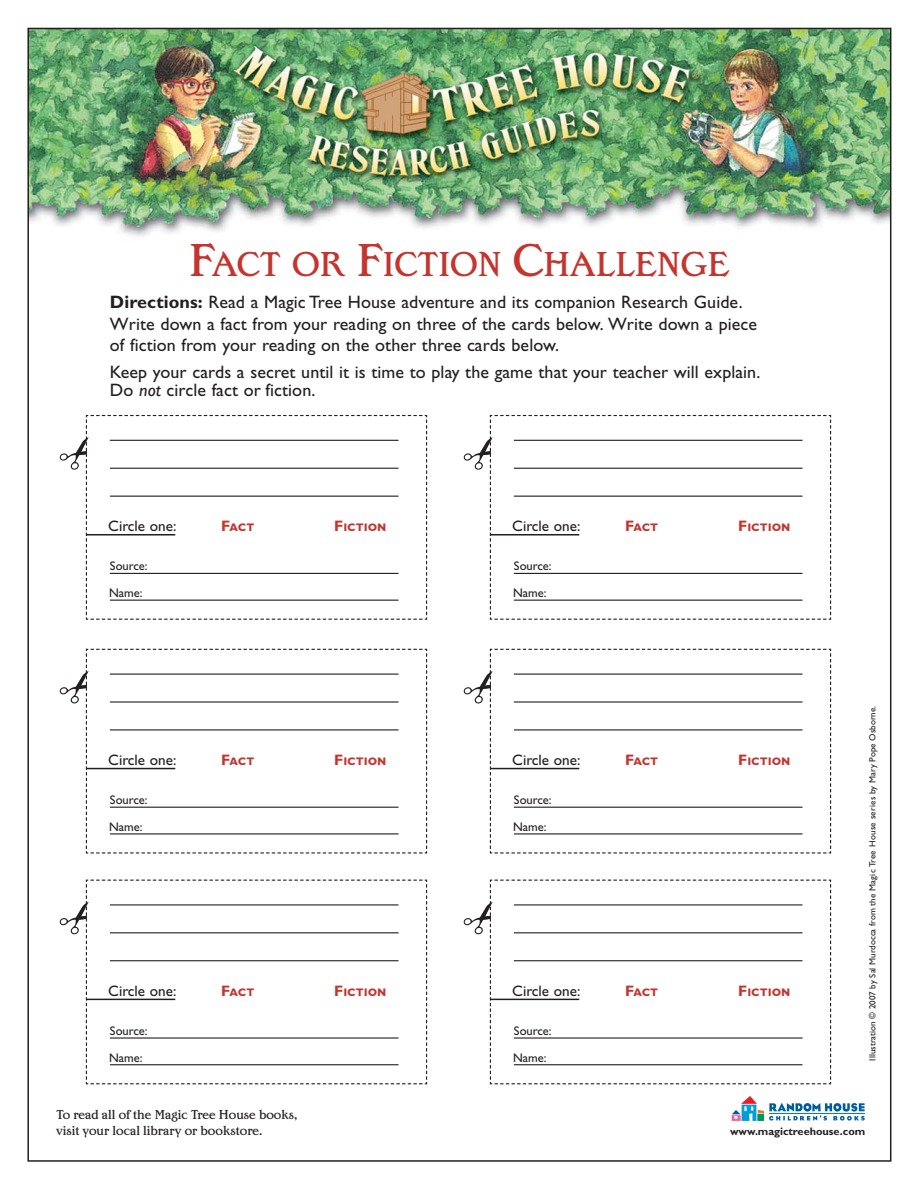
<style>
.page{position:relative;width:918px;height:1188px;background:#fff}
.page>*{position:absolute;margin:0;border:0;box-sizing:border-box;transform-origin:0 0}
.t1{font:36px "Edwardian Medium Plain";color:#c3352e}
.t2{font:18px/21.6px "Gill Sans";letter-spacing:.005em;color:#231f20}
.t3{font:15.15px "Gill Sans Bold SC";color:#c3352e}
.t4{font:15.15px "Gill Sans";color:#231f20}
.t5{font:13.5px/16.2px "Edwardian Medium Plain";color:#231f20}
.t6{font:12.45px/27px "Gill Sans";color:#231f20}
.t7{font:700 10.95px "Gill Sans";color:#231f20}
.t8{font:9px "Gill Sans";color:#231f20}
.s1{font-size:48px}
.s2{font-weight:700}
.s3{font-family:"Gill Sans Italic Os F"}
</style>
<div class="page">
<img style="left:30px;top:31px;width:858px;height:1090px">
<svg style="left:732px;top:1096px;width:133px;height:25px"></svg>
<svg style="left:58px;top:415px;width:369px;height:205px"></svg>
<svg style="left:462px;top:415px;width:369px;height:205px"></svg>
<svg style="left:58px;top:649px;width:369px;height:205px"></svg>
<svg style="left:462px;top:649px;width:369px;height:205px"></svg>
<svg style="left:58px;top:880px;width:369px;height:204px"></svg>
<svg style="left:462px;top:880px;width:369px;height:204px"></svg>
<h1 class="t1" style="left:189px;top:251px;width:542px"><span class="s1">F</span>ACT OR <span class="s1">F</span>ICTION <span class="s1">C</span>HALLENGE</h1>
<p class="t2" style="left:110px;top:293px;width:649px"><span class="s2">Directions:</span> Read a Magic Tree House adventure and its companion Research Guide.<br>Write down a fact from your reading on three of the cards below. Write down a piece of fiction from your reading on the other three cards below.</p>
<p class="t2" style="left:110px;top:365px;width:652px;line-height:18px">Keep your cards a secret until it is time to play the game that your teacher will explain.<br>Do <span class="s3">not</span> circle fact or fiction.</p>
<p class="t4" style="left:108px;top:521px;width:70px">Circle one:</p>
<p class="t3" style="left:221px;top:517px;width:35px">Fact</p>
<p class="t3" style="left:334px;top:517px;width:54px">Fiction</p>
<p class="t6" style="left:109px;top:554px;width:40px">Source:<br>Name:</p>
<p class="t4" style="left:108px;top:754px;width:70px">Circle one:</p>
<p class="t3" style="left:221px;top:751px;width:35px">Fact</p>
<p class="t3" style="left:334px;top:751px;width:54px">Fiction</p>
<p class="t6" style="left:109px;top:788px;width:40px">Source:<br>Name:</p>
<p class="t4" style="left:108px;top:985px;width:70px">Circle one:</p>
<p class="t3" style="left:221px;top:982px;width:35px">Fact</p>
<p class="t3" style="left:334px;top:982px;width:54px">Fiction</p>
<p class="t6" style="left:109px;top:1018px;width:40px">Source:<br>Name:</p>
<p class="t5" style="left:56px;top:1107px;width:243px">To read all of the Magic Tree House books, visit your local library or bookstore.</p>
<p class="t4" style="left:512px;top:521px;width:70px">Circle one:</p>
<p class="t3" style="left:625px;top:517px;width:35px">Fact</p>
<p class="t3" style="left:738px;top:517px;width:54px">Fiction</p>
<p class="t6" style="left:513px;top:554px;width:40px">Source:<br>Name:</p>
<p class="t4" style="left:512px;top:754px;width:70px">Circle one:</p>
<p class="t3" style="left:625px;top:751px;width:35px">Fact</p>
<p class="t3" style="left:738px;top:751px;width:54px">Fiction</p>
<p class="t6" style="left:513px;top:788px;width:40px">Source:<br>Name:</p>
<p class="t4" style="left:512px;top:985px;width:70px">Circle one:</p>
<p class="t3" style="left:625px;top:982px;width:35px">Fact</p>
<p class="t3" style="left:738px;top:982px;width:54px">Fiction</p>
<p class="t6" style="left:513px;top:1018px;width:40px">Source:<br>Name:</p>
<p class="t8" style="left:869px;top:1061px;width:356px;rotate:-90deg">Illustration © 2007 by Sal Murdocca from the Magic Tree House series by Mary Pope Osborne.</p>
<p class="t7" style="left:730px;top:1127px;width:137px">www.magictreehouse.com</p>
</div>
